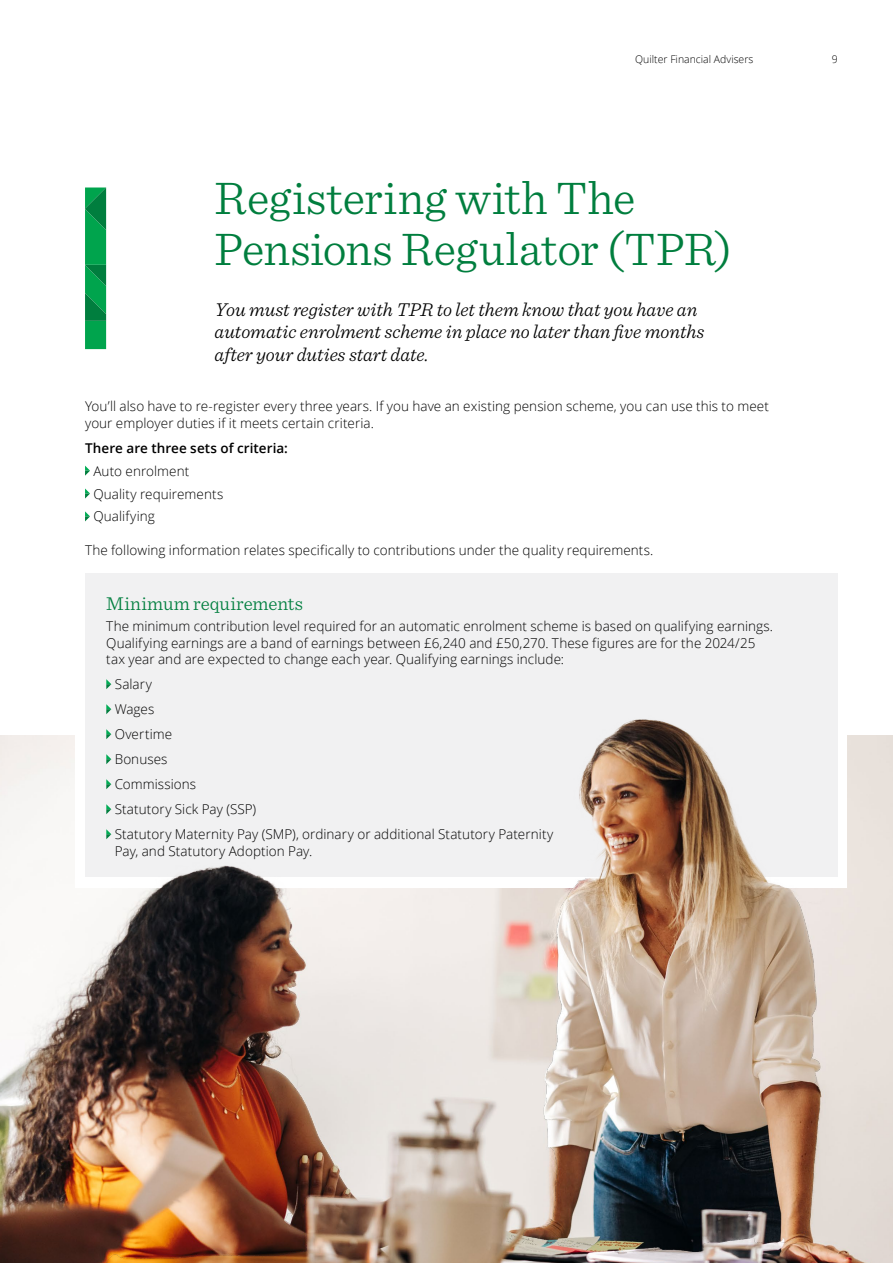
<style>
.page{position:relative;width:893px;height:1263px;background:#fff}
.page>*{position:absolute;margin:0;border:0;box-sizing:border-box;transform-origin:0 0}
.t1{font:300 48px/51px "Sentinel";color:#007e3e}
.t2{font:italic 300 19.5px/22.5px "Sentinel";color:#000}
.t3{font:300 19.5px "Sentinel";color:#007e3e}
.t4{font:300 13.5px/25px "Open Sans";letter-spacing:.005em;color:#000}
.t5{font:600 13.5px "Open Sans";letter-spacing:.005em;color:#000}
.t6{font:300 10.5px "Open Sans";color:#000}
</style>
<div class="page">
<div style="left:85px;top:574px;width:753px;height:303px;background:#f1f1f2"></div>
<svg style="left:106px;top:679px;width:5px;height:10px"></svg>
<svg style="left:85px;top:466px;width:5px;height:10px"></svg>
<svg style="left:85px;top:488px;width:5px;height:10px"></svg>
<svg style="left:85px;top:511px;width:5px;height:10px"></svg>
<svg style="left:85px;top:187px;width:21px;height:162px;background:#03994a"></svg>
<img style="left:0;top:704px;width:893px;height:559px">
<p class="t6" style="left:635px;top:52px;width:120px">Quilter Financial Advisers</p>
<p class="t6" style="left:832px;top:52px;width:7px">9</p>
<h1 class="t1" style="left:215px;top:170px;width:519px">Registering with The<br>Pensions Regulator (TPR)</h1>
<h2 class="t2" style="left:215px;top:296px;width:491px">You must register with TPR to let them know that you have an automatic enrolment scheme in place no later than five months after your duties start date.</h2>
<p class="t4" style="left:85px;top:398px;width:685px;line-height:16.5px">You’ll also have to re-register every three years. If you have an existing pension scheme, you can use this to meet your employer duties if it meets certain criteria.</p>
<p class="t5" style="left:85px;top:439px;width:204px">There are three sets of criteria:</p>
<p class="t4" style="left:93px;top:459px;width:131px;line-height:23px">Auto enrolment<br>Quality requirements<br>Qualifying</p>
<p class="t4" style="left:85px;top:537px;width:570px">The following information relates specifically to contributions under the quality requirements.</p>
<h2 class="t3" style="left:106px;top:589px;width:198px">Minimum requirements</h2>
<p class="t4" style="left:106px;top:618px;width:668px;line-height:16.5px">The minimum contribution level required for an automatic enrolment scheme is based on qualifying earnings.<br>Qualifying earnings are a band of earnings between £6,240 and £50,270. These figures are for the 2024/25 tax year and are expected to change each year. Qualifying earnings include:</p>
<p class="t4" style="left:115px;top:671px;width:440px">Salary<br>Wages<br>Overtime<br>Bonuses<br>Commissions<br>Statutory Sick Pay (SSP)<br>Statutory Maternity Pay (SMP), ordinary or additional Statutory Paternity</p>
<p class="t4" style="left:115px;top:838px;width:199px">Pay, and Statutory Adoption Pay.</p>
</div>
